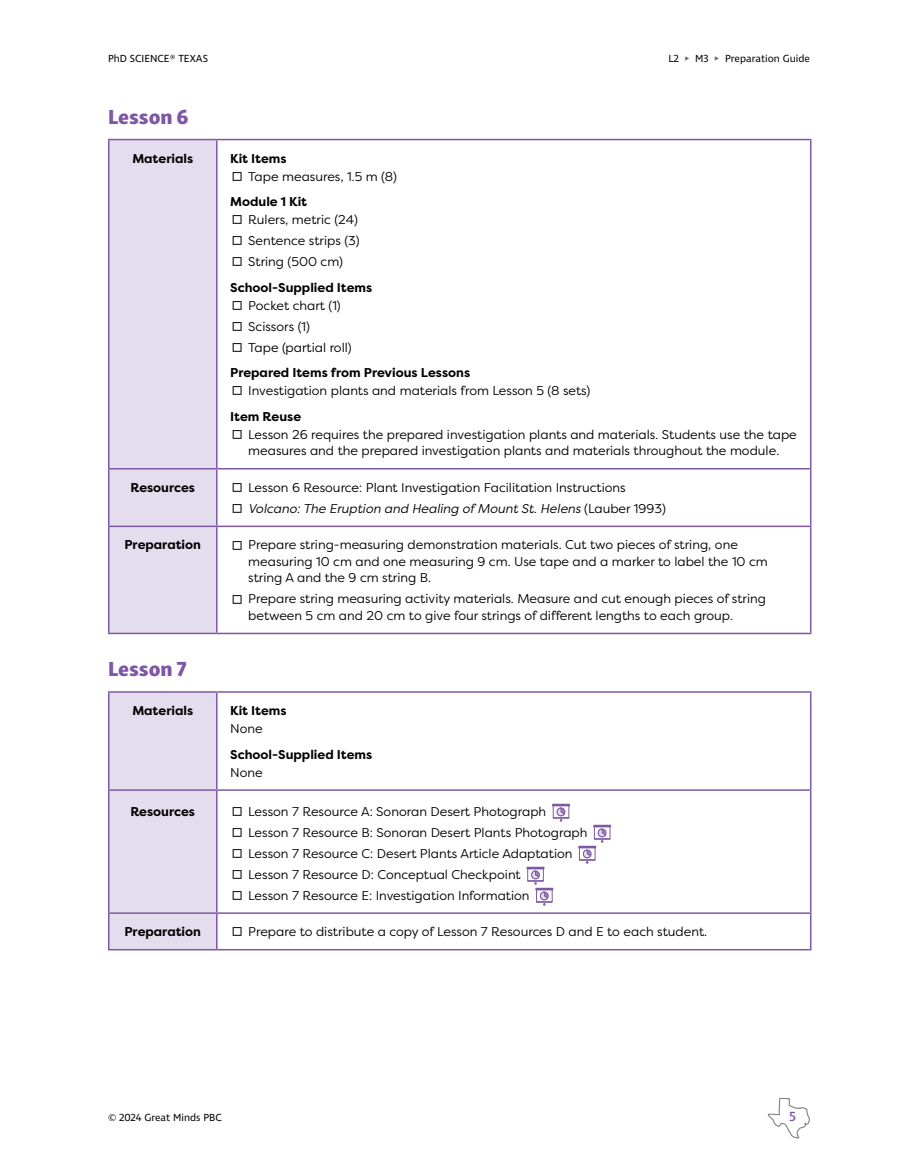
<style>
.page{position:relative;width:918px;height:1175px;background:#fff}
.page>*{position:absolute;margin:0;border:0;box-sizing:border-box;transform-origin:0 0}
.t1{font:21px "Skolar Sans Latn Eb";color:#7f58a5}
.t2{font:500 13.5px "Ingra";color:#7f58a5}
.t3{font:12.75px/16.5px "Filson Pro";color:#000}
.t4{font:700 12.75px "Filson Pro";color:#000}
.t5{font:italic 12.75px "Filson Pro";color:#000}
.t6{font:10.5px "Ingra";color:#000}
.s1{color:#636466}
.s2{font-family:"Skolar Sans Latn";font-size:33px}
.s3{font-family:"Skolar Sans Latn";font-style:normal;font-size:33px}
.s4{font-style:normal}
</style>
<div class="page">
<div style="left:110px;top:140px;width:106px;height:492px;background:#e3ddee"></div>
<hr style="left:108px;top:468px;width:109px;height:1px;background:#7f58a5">
<hr style="left:217px;top:468px;width:595px;height:1px;background:#7f58a5">
<hr style="left:108px;top:525px;width:109px;height:2px;background:#7f58a5">
<hr style="left:217px;top:525px;width:595px;height:2px;background:#7f58a5">
<hr style="left:108px;top:139px;width:109px;height:1px;background:#7f58a5">
<hr style="left:108px;top:140px;width:2px;height:328px;background:#7f58a5">
<hr style="left:108px;top:469px;width:2px;height:56px;background:#7f58a5">
<hr style="left:108px;top:527px;width:2px;height:105px;background:#7f58a5">
<hr style="left:108px;top:632px;width:109px;height:2px;background:#7f58a5">
<hr style="left:217px;top:139px;width:595px;height:1px;background:#7f58a5">
<hr style="left:216px;top:140px;width:2px;height:328px;background:#7f58a5">
<hr style="left:810px;top:140px;width:2px;height:328px;background:#7f58a5">
<hr style="left:216px;top:469px;width:2px;height:56px;background:#7f58a5">
<hr style="left:810px;top:469px;width:2px;height:56px;background:#7f58a5">
<hr style="left:216px;top:527px;width:2px;height:105px;background:#7f58a5">
<hr style="left:810px;top:527px;width:2px;height:105px;background:#7f58a5">
<hr style="left:217px;top:632px;width:595px;height:2px;background:#7f58a5">
<div style="left:110px;top:692px;width:106px;height:257px;background:#e3ddee"></div>
<hr style="left:108px;top:789px;width:109px;height:1px;background:#7f58a5">
<hr style="left:217px;top:789px;width:595px;height:1px;background:#7f58a5">
<hr style="left:108px;top:912px;width:109px;height:2px;background:#7f58a5">
<hr style="left:217px;top:912px;width:595px;height:2px;background:#7f58a5">
<hr style="left:108px;top:691px;width:109px;height:1px;background:#7f58a5">
<hr style="left:108px;top:692px;width:2px;height:97px;background:#7f58a5">
<hr style="left:108px;top:790px;width:2px;height:122px;background:#7f58a5">
<hr style="left:108px;top:914px;width:2px;height:35px;background:#7f58a5">
<hr style="left:108px;top:949px;width:109px;height:1px;background:#7f58a5">
<hr style="left:217px;top:691px;width:595px;height:1px;background:#7f58a5">
<hr style="left:216px;top:692px;width:2px;height:97px;background:#7f58a5">
<hr style="left:810px;top:692px;width:2px;height:97px;background:#7f58a5">
<hr style="left:216px;top:790px;width:2px;height:122px;background:#7f58a5">
<hr style="left:810px;top:790px;width:2px;height:122px;background:#7f58a5">
<hr style="left:216px;top:914px;width:2px;height:35px;background:#7f58a5">
<hr style="left:810px;top:914px;width:2px;height:35px;background:#7f58a5">
<hr style="left:217px;top:949px;width:595px;height:1px;background:#7f58a5">
<svg style="left:552px;top:806px;width:18px;height:13px"></svg>
<div style="left:553px;top:805px;width:16px;height:13px;background:#cdbedc"></div>
<div style="left:553px;top:804px;width:16px;height:14px;border:1px solid #7f58a5"></div>
<hr style="left:552px;top:803px;width:18px;height:3px;background:#7f58a5">
<svg style="left:553px;top:807px;width:16px;height:14px"></svg>
<svg style="left:593px;top:825px;width:19px;height:15px"></svg>
<div style="left:594px;top:826px;width:16px;height:13px;background:#ccbddb"></div>
<div style="left:594px;top:825px;width:16px;height:14px;border:1px solid #7f58a5"></div>
<hr style="left:593px;top:824px;width:18px;height:3px;background:#7f58a5">
<svg style="left:594px;top:828px;width:16px;height:14px"></svg>
<div style="left:579px;top:847px;width:16px;height:13px;background:#cbbcdb"></div>
<div style="left:579px;top:846px;width:17px;height:14px;border:1px solid #7f58a5"></div>
<hr style="left:578px;top:845px;width:18px;height:3px;background:#7f58a5">
<svg style="left:579px;top:849px;width:16px;height:14px"></svg>
<div style="left:528px;top:868px;width:15px;height:13px;background:#cabad9"></div>
<div style="left:527px;top:867px;width:17px;height:14px;border:1px solid #7f58a5"></div>
<hr style="left:527px;top:866px;width:17px;height:3px;background:#7f58a5">
<svg style="left:528px;top:870px;width:15px;height:14px"></svg>
<div style="left:537px;top:889px;width:15px;height:13px;background:#c9b8d9"></div>
<div style="left:536px;top:888px;width:17px;height:14px;border:1px solid #7f58a5"></div>
<hr style="left:535px;top:887px;width:18px;height:3px;background:#7f58a5">
<svg style="left:536px;top:891px;width:16px;height:14px"></svg>
<svg style="left:767px;top:1097px;width:43px;height:42px"></svg>
<p class="t6" style="left:108px;top:52px;width:101px">PhD SCIENCE® TEXAS</p>
<p class="t6" style="left:668px;top:52px;width:143px">L2 <span class="s1">▸</span> M3 <span class="s1">▸</span> Preparation Guide</p>
<h3 class="t1" style="left:108px;top:99px;width:82px">Lesson 6</h3>
<p class="t4" style="left:132px;top:150px;width:62px">Materials</p>
<p class="t4" style="left:230px;top:150px;width:58px">Kit Items</p>
<p class="t3" style="left:230px;top:168px;width:168px"><span class="s2">□</span> Tape measures, 1.5 m (8)</p>
<p class="t4" style="left:230px;top:194px;width:78px">Module 1 Kit</p>
<p class="t3" style="left:230px;top:211px;width:129px"><span class="s2">□</span> Rulers, metric (24)</p>
<p class="t3" style="left:230px;top:232px;width:131px"><span class="s2">□</span> Sentence strips (3)</p>
<p class="t3" style="left:230px;top:253px;width:114px"><span class="s2">□</span> String (500 cm)</p>
<p class="t4" style="left:230px;top:279px;width:144px">School-Supplied Items</p>
<p class="t3" style="left:230px;top:297px;width:112px"><span class="s2">□</span> Pocket chart (1)</p>
<p class="t3" style="left:230px;top:318px;width:81px"><span class="s2">□</span> Scissors (1)</p>
<p class="t3" style="left:230px;top:339px;width:123px"><span class="s2">□</span> Tape (partial roll)</p>
<p class="t4" style="left:230px;top:365px;width:241px">Prepared Items from Previous Lessons</p>
<p class="t3" style="left:230px;top:382px;width:361px"><span class="s2">□</span> Investigation plants and materials from Lesson 5 (8 sets)</p>
<p class="t4" style="left:230px;top:408px;width:73px">Item Reuse</p>
<p class="t3" style="left:230px;top:426px;width:568px;text-align:center"><span class="s2">□</span> Lesson 26 requires the prepared investigation plants and materials. Students use the tape measures and the prepared investigation plants and materials throughout the module.</p>
<p class="t4" style="left:130px;top:479px;width:66px">Resources</p>
<p class="t3" style="left:230px;top:479px;width:397px"><span class="s2">□</span> Lesson 6 Resource: Plant Investigation Facilitation Instructions</p>
<p class="t5" style="left:230px;top:500px;width:437px"><span class="s3">□</span> Volcano: The Eruption and Healing of Mount St. Helens <span class="s4">(Lauber 1993)</span></p>
<p class="t4" style="left:124px;top:537px;width:78px">Preparation</p>
<p class="t3" style="left:248px;top:536px;width:521px;text-indent:-18px"><span class="s2">□</span> Prepare string-measuring demonstration materials. Cut two pieces of string, one measuring 10 cm and one measuring 9 cm. Use tape and a marker to label the 10 cm string A and the 9 cm string B.</p>
<p class="t3" style="left:248px;top:590px;width:519px;text-indent:-18px"><span class="s2">□</span> Prepare string measuring activity materials. Measure and cut enough pieces of string between 5 cm and 20 cm to give four strings of different lengths to each group.</p>
<h3 class="t1" style="left:108px;top:651px;width:80px">Lesson 7</h3>
<p class="t4" style="left:132px;top:702px;width:62px">Materials</p>
<p class="t4" style="left:230px;top:702px;width:58px">Kit Items</p>
<p class="t3" style="left:230px;top:720px;width:34px">None</p>
<p class="t4" style="left:230px;top:746px;width:144px">School-Supplied Items</p>
<p class="t3" style="left:230px;top:763px;width:34px">None</p>
<p class="t4" style="left:130px;top:803px;width:66px">Resources</p>
<p class="t3" style="left:230px;top:802px;width:318px"><span class="s2">□</span> Lesson 7 Resource A: Sonoran Desert Photograph</p>
<p class="t3" style="left:230px;top:823px;width:359px"><span class="s2">□</span> Lesson 7 Resource B: Sonoran Desert Plants Photograph</p>
<p class="t3" style="left:230px;top:844px;width:344px"><span class="s2">□</span> Lesson 7 Resource C: Desert Plants Article Adaptation</p>
<p class="t3" style="left:230px;top:865px;width:292px"><span class="s2">□</span> Lesson 7 Resource D: Conceptual Checkpoint</p>
<p class="t3" style="left:230px;top:886px;width:301px"><span class="s2">□</span> Lesson 7 Resource E: Investigation Information</p>
<p class="t4" style="left:125px;top:923px;width:78px">Preparation</p>
<p class="t3" style="left:230px;top:923px;width:478px"><span class="s2">□</span> Prepare to distribute a copy of Lesson 7 Resources D and E to each student.</p>
<p class="t6" style="left:108px;top:1110px;width:115px">© 2024 Great Minds PBC</p>
<p class="t2" style="left:789px;top:1108px;width:9px">5</p>
</div>
